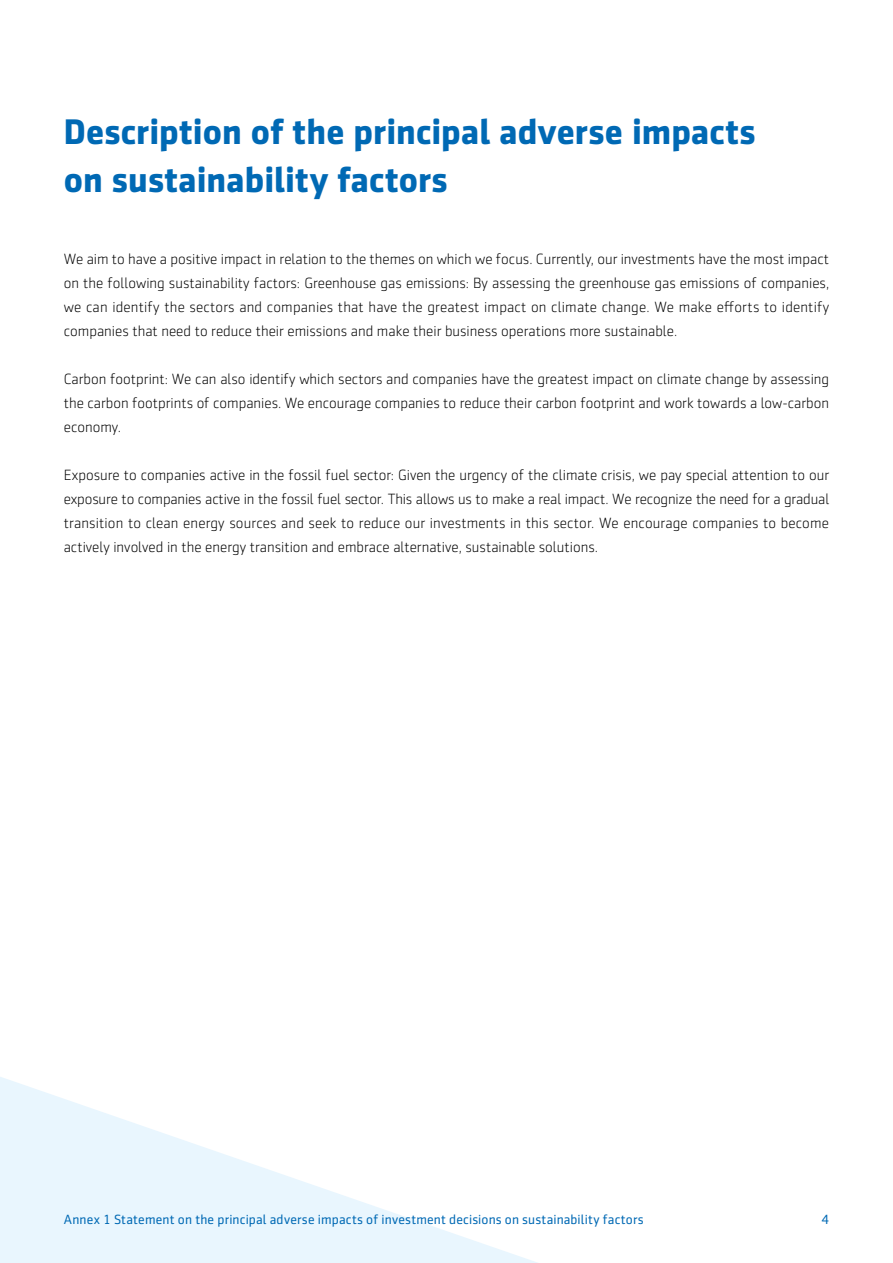
<style>
.page{position:relative;width:893px;height:1263px;background:#fff}
.page>*{position:absolute;margin:0;border:0;box-sizing:border-box;transform-origin:0 0}
.t1{font:700 36px/48px "Sentico Sans DT";color:#0069b4}
.t2{font:300 15px/24px "Sentico Sans DT";color:#000;text-align:justify}
.t3{font:13.5px "Sentico Sans DT";letter-spacing:.01em;color:#0069b4}
</style>
<div class="page">
<svg style="left:0;top:1077px;width:538px;height:186px;fill:#ebf6fe"></svg>
<h1 class="t1" style="left:64px;top:107px;width:693px">Description of the principal adverse impacts on sustainability factors</h1>
<p class="t2" style="left:64px;top:247px;width:767px">We aim to have a positive impact in relation to the themes on which we focus. Currently, our investments have the most impact on the following sustainability factors: Greenhouse gas emissions: By assessing the greenhouse gas emissions of companies, we can identify the sectors and companies that have the greatest impact on climate change. We make efforts to identify companies that need to reduce their emissions and make their business operations more sustainable.</p>
<p class="t2" style="left:64px;top:367px;width:767px">Carbon footprint: We can also identify which sectors and companies have the greatest impact on climate change by assessing the carbon footprints of companies. We encourage companies to reduce their carbon footprint and work towards a low-carbon economy.</p>
<p class="t2" style="left:64px;top:463px;width:767px">Exposure to companies active in the fossil fuel sector: Given the urgency of the climate crisis, we pay special attention to our exposure to companies active in the fossil fuel sector. This allows us to make a real impact. We recognize the need for a gradual transition to clean energy sources and seek to reduce our investments in this sector. We encourage companies to become actively involved in the energy transition and embrace alternative, sustainable solutions.</p>
<p class="t3" style="left:64px;top:1212px;width:582px">Annex 1 Statement on the principal adverse impacts of investment decisions on sustainability factors</p>
<p class="t3" style="left:821px;top:1212px;width:9px">4</p>
</div>
